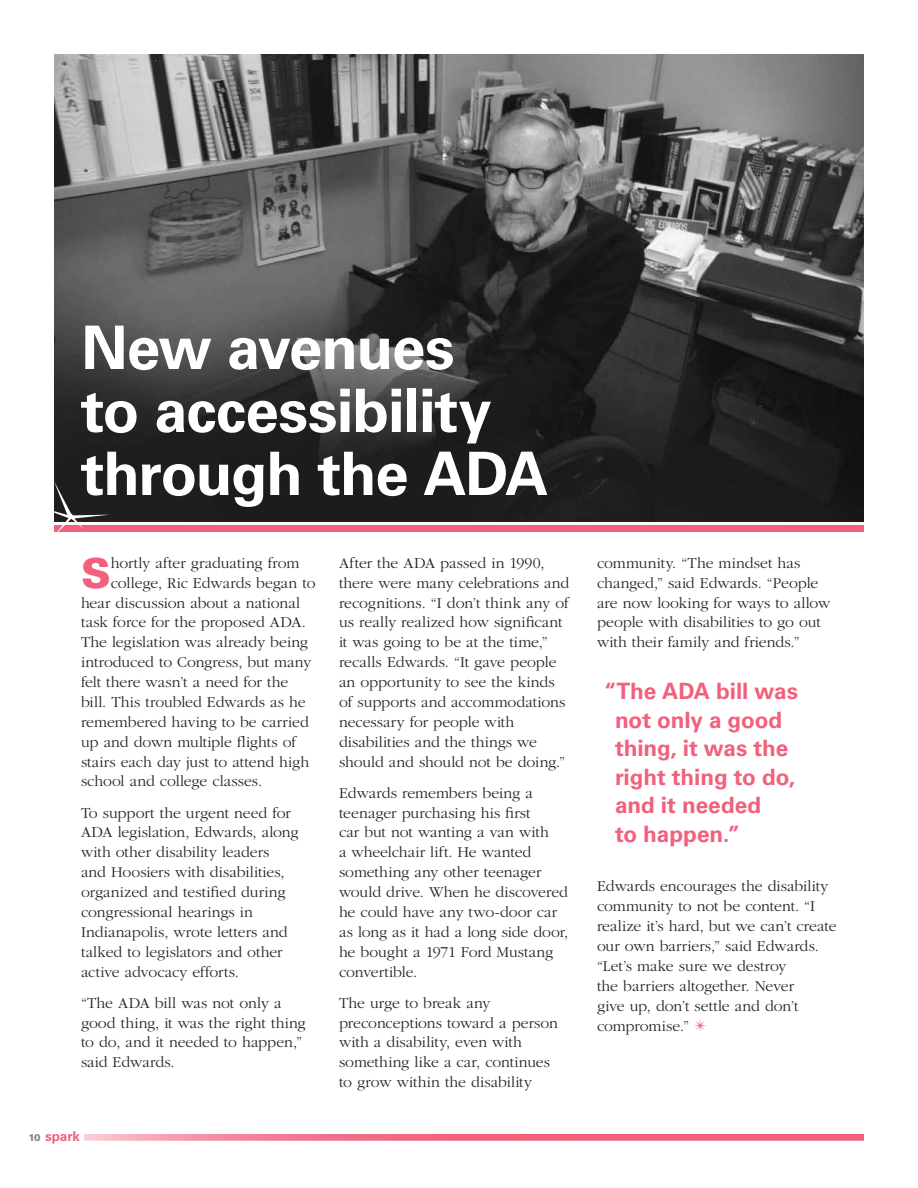
<style>
.page{position:relative;width:918px;height:1188px;background:#fff}
.page>*{position:absolute;margin:0;border:0;box-sizing:border-box;transform-origin:0 0}
.t1{font:700 60px/63px "Univers";letter-spacing:-.02em;color:#fff}
.t2{font:900 41.25px "Univers";color:#f1607c}
.t3{font:700 22.5px/28.5px "Univers";letter-spacing:-.005em;color:#f1607c}
.t4{font:300 15.75px/20px "Garamond";color:#232323}
.t5{font:700 13.5px "Univers";letter-spacing:-.005em;color:#f1607c}
.s1{font-weight:900;font-size:9.75px;color:#858585}
.s2{color:#f26f89}
</style>
<div class="page">
<img style="left:54px;top:54px;width:810px;height:468px">
<div style="left:54px;top:525px;width:810px;height:7px;background:#f1607c"></div>
<svg style="left:54px;top:481px;width:56px;height:51px"></svg>
<svg style="left:84px;top:1134px;width:780px;height:7px;background:#f2778f"></svg>
<h1 class="t1" style="left:81px;top:317px;width:469px">New avenues<br>to accessibility through the ADA</h1>
<h2 class="t2" style="left:81px;top:547px;width:31px">S</h2>
<p class="t4" style="left:111px;top:553px;width:190px">hortly after graduating from</p>
<p class="t4" style="left:111px;top:573px;width:206px">college, Ric Edwards began to</p>
<p class="t4" style="left:81px;top:593px;width:221px">hear discussion about a national</p>
<p class="t4" style="left:81px;top:613px;width:226px">task force for the proposed ADA.</p>
<p class="t4" style="left:81px;top:633px;width:229px">The legislation was already being</p>
<p class="t4" style="left:81px;top:652px;width:232px">introduced to Congress, but many</p>
<p class="t4" style="left:81px;top:672px;width:209px">felt there wasn’t a need for the</p>
<p class="t4" style="left:81px;top:692px;width:226px">bill. This troubled Edwards as he</p>
<p class="t4" style="left:81px;top:712px;width:229px">remembered having to be carried</p>
<p class="t4" style="left:81px;top:732px;width:217px">up and down multiple flights of</p>
<p class="t4" style="left:81px;top:752px;width:230px">stairs each day just to attend high</p>
<p class="t4" style="left:81px;top:772px;width:183px">school and college classes.</p>
<p class="t4" style="left:81px;top:803px;width:219px">To support the urgent need for<br>ADA legislation, Edwards, along with other disability leaders and Hoosiers with disabilities, organized and testified during congressional hearings in<br>Indianapolis, wrote letters and talked to legislators and other active advocacy efforts.</p>
<p class="t4" style="left:81px;top:993px;width:226px">“The ADA bill was not only a good thing, it was the right thing to do, and it needed to happen,” said Edwards.</p>
<p class="t5" style="left:28px;top:1128px;width:53px"><span class="s1">10</span> spark</p>
<p class="t4" style="left:339px;top:553px;width:232px">After the ADA passed in 1990, there were many celebrations and recognitions. “I don’t think any of us really realized how significant it was going to be at the time,” recalls Edwards. “It gave people an opportunity to see the kinds of supports and accommodations necessary for people with disabilities and the things we should and should not be doing.”</p>
<p class="t4" style="left:339px;top:783px;width:231px">Edwards remembers being a teenager purchasing his first<br>car but not wanting a van with<br>a wheelchair lift. He wanted something any other teenager would drive. When he discovered he could have any two-door car as long as it had a long side door, he bought a 1971 Ford Mustang convertible.</p>
<p class="t4" style="left:339px;top:993px;width:221px">The urge to break any preconceptions toward a person with a disability, even with something like a car, continues to grow within the disability</p>
<p class="t4" style="left:597px;top:553px;width:235px">community. “The mindset has changed,” said Edwards. “People are now looking for ways to allow people with disabilities to go out with their family and friends.”</p>
<h3 class="t3" style="left:615px;top:677px;width:184px;text-indent:-11px">“The ADA bill was not only a good thing, it was the right thing to do, and it needed<br>to happen.”</h3>
<p class="t4" style="left:597px;top:877px;width:241px">Edwards encourages the disability community to not be content. “I realize it’s hard, but we can’t create our own barriers,” said Edwards. “Let’s make sure we destroy<br>the barriers altogether. Never<br>give up, don’t settle and don’t compromise.” <span class="s2">✴</span></p>
</div>
